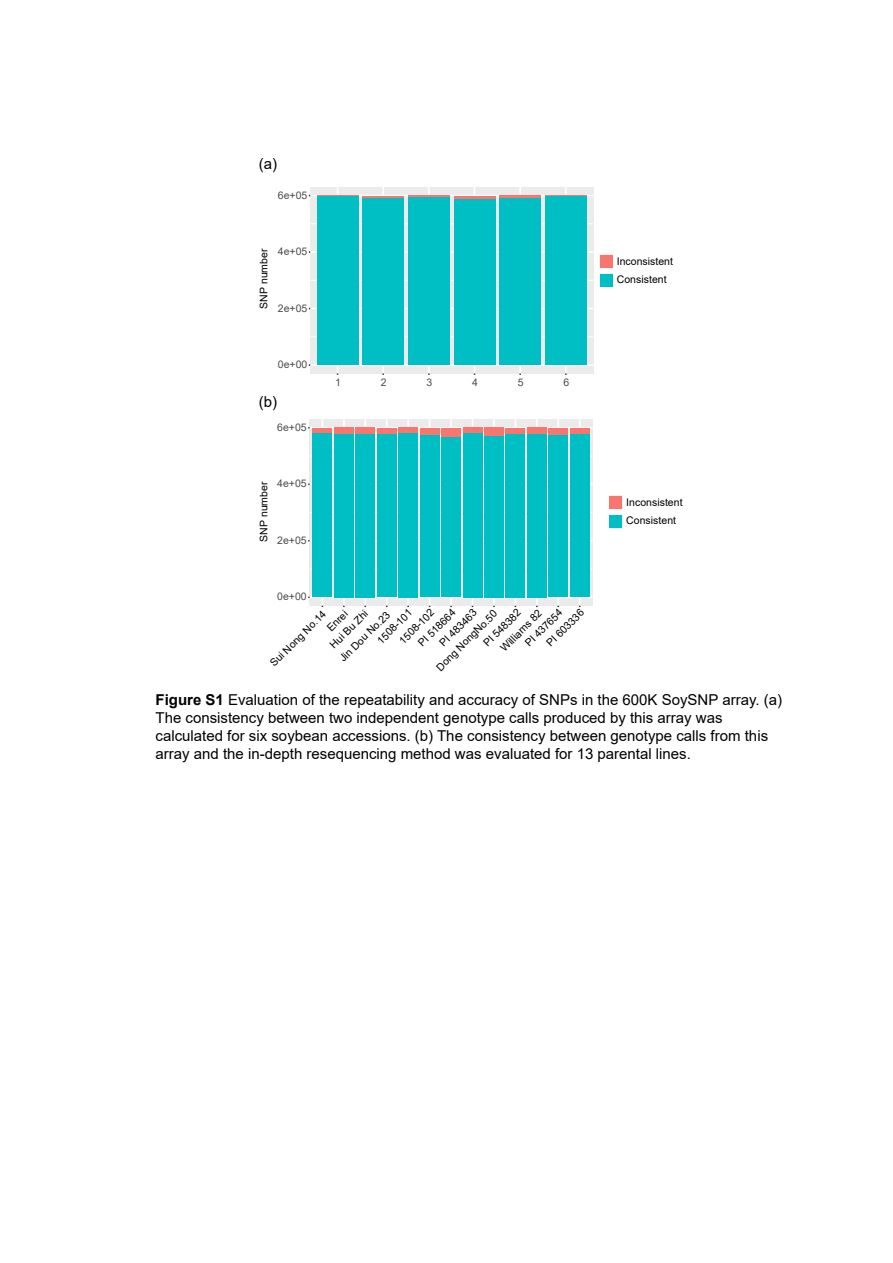
<style>
.page{position:relative;width:893px;height:1263px;background:#fff}
.page>*{position:absolute;margin:0;border:0;box-sizing:border-box;transform-origin:0 0}
.t1{font:15px/18px "Arial";color:#000}
.t2{font:10.5px/14px "Arial";letter-spacing:.005em;color:#000}
.t3{font:10.5px "Arial";color:#4d4d4d}
.s1{font-weight:700}
</style>
<div class="page">
<svg style="left:310px;top:419px;width:283px;height:187px;background:#c4e3e4"></svg>
<hr style="left:310px;top:569px;width:283px;height:1px;background:#fff">
<hr style="left:310px;top:512px;width:283px;height:1px;background:#fff">
<hr style="left:310px;top:456px;width:283px;height:1px;background:#fff">
<hr style="left:310px;top:596px;width:283px;height:2px;background:#fff">
<hr style="left:310px;top:540px;width:283px;height:2px;background:#fff">
<hr style="left:310px;top:483px;width:283px;height:2px;background:#fff">
<hr style="left:310px;top:427px;width:283px;height:2px;background:#fff">
<hr style="left:322px;top:419px;width:1px;height:187px;background:#fff">
<hr style="left:343px;top:419px;width:2px;height:187px;background:#fff">
<hr style="left:364px;top:419px;width:2px;height:187px;background:#fff">
<hr style="left:386px;top:419px;width:2px;height:187px;background:#fff">
<hr style="left:407px;top:419px;width:2px;height:187px;background:#fff">
<hr style="left:429px;top:419px;width:1px;height:187px;background:#fff">
<hr style="left:450px;top:419px;width:2px;height:187px;background:#fff">
<hr style="left:472px;top:419px;width:1px;height:187px;background:#fff">
<hr style="left:493px;top:419px;width:2px;height:187px;background:#fff">
<hr style="left:515px;top:419px;width:1px;height:187px;background:#fff">
<hr style="left:536px;top:419px;width:2px;height:187px;background:#fff">
<hr style="left:557px;top:419px;width:2px;height:187px;background:#fff">
<hr style="left:579px;top:419px;width:1px;height:187px;background:#fff">
<div style="left:313px;top:433px;width:19px;height:164px;background:#00bfc4"></div>
<div style="left:334px;top:434px;width:19px;height:163px;background:#00bfc4"></div>
<div style="left:356px;top:434px;width:19px;height:163px;background:#00bfc4"></div>
<div style="left:377px;top:433px;width:19px;height:164px;background:#00bfc4"></div>
<div style="left:398px;top:433px;width:20px;height:164px;background:#00bfc4"></div>
<div style="left:420px;top:434px;width:19px;height:163px;background:#00bfc4"></div>
<div style="left:441px;top:437px;width:20px;height:160px;background:#00bfc4"></div>
<div style="left:463px;top:433px;width:19px;height:164px;background:#00bfc4"></div>
<div style="left:484px;top:436px;width:20px;height:161px;background:#00bfc4"></div>
<div style="left:506px;top:434px;width:19px;height:163px;background:#00bfc4"></div>
<div style="left:527px;top:434px;width:19px;height:163px;background:#00bfc4"></div>
<div style="left:549px;top:434px;width:19px;height:163px;background:#00bfc4"></div>
<div style="left:570px;top:434px;width:19px;height:163px;background:#00bfc4"></div>
<div style="left:313px;top:428px;width:19px;height:5px;background:#f8766d"></div>
<div style="left:334px;top:428px;width:19px;height:6px;background:#f8766d"></div>
<div style="left:356px;top:428px;width:19px;height:6px;background:#f8766d"></div>
<div style="left:377px;top:428px;width:19px;height:5px;background:#f8766d"></div>
<div style="left:398px;top:428px;width:20px;height:5px;background:#f8766d"></div>
<div style="left:420px;top:428px;width:19px;height:6px;background:#f8766d"></div>
<div style="left:441px;top:428px;width:20px;height:9px;background:#f8766d"></div>
<div style="left:463px;top:428px;width:19px;height:5px;background:#f8766d"></div>
<div style="left:484px;top:428px;width:20px;height:8px;background:#f8766d"></div>
<div style="left:506px;top:428px;width:19px;height:6px;background:#f8766d"></div>
<div style="left:527px;top:428px;width:19px;height:6px;background:#f8766d"></div>
<div style="left:549px;top:428px;width:19px;height:6px;background:#f8766d"></div>
<div style="left:570px;top:428px;width:19px;height:6px;background:#f8766d"></div>
<div style="left:609px;top:496px;width:13px;height:13px;background:#f8766d"></div>
<div style="left:609px;top:515px;width:13px;height:13px;background:#00bfc4"></div>
<div style="left:310px;top:187px;width:283px;height:186px;background:#ebebeb"></div>
<hr style="left:310px;top:336px;width:283px;height:1px;background:#fff">
<hr style="left:310px;top:280px;width:283px;height:1px;background:#fff">
<hr style="left:310px;top:223px;width:283px;height:1px;background:#fff">
<hr style="left:310px;top:364px;width:283px;height:2px;background:#fff">
<hr style="left:310px;top:308px;width:283px;height:1px;background:#fff">
<hr style="left:310px;top:251px;width:283px;height:2px;background:#fff">
<hr style="left:310px;top:195px;width:283px;height:1px;background:#fff">
<hr style="left:337px;top:187px;width:1px;height:186px;background:#fff">
<hr style="left:382px;top:187px;width:2px;height:186px;background:#fff">
<hr style="left:428px;top:187px;width:2px;height:186px;background:#fff">
<hr style="left:474px;top:187px;width:1px;height:186px;background:#fff">
<hr style="left:519px;top:187px;width:2px;height:186px;background:#fff">
<hr style="left:565px;top:187px;width:2px;height:186px;background:#fff">
<div style="left:317px;top:196px;width:41px;height:169px;background:#00bfc4"></div>
<div style="left:363px;top:197px;width:41px;height:168px;background:#00bfc4"></div>
<div style="left:408px;top:197px;width:41px;height:168px;background:#00bfc4"></div>
<div style="left:454px;top:198px;width:41px;height:167px;background:#00bfc4"></div>
<div style="left:500px;top:198px;width:41px;height:167px;background:#00bfc4"></div>
<div style="left:545px;top:196px;width:41px;height:169px;background:#00bfc4"></div>
<hr style="left:317px;top:196px;width:41px;height:1px;background:#f8766d">
<hr style="left:363px;top:196px;width:41px;height:1px;background:#f8766d">
<hr style="left:408px;top:196px;width:41px;height:1px;background:#f8766d">
<hr style="left:454px;top:196px;width:41px;height:2px;background:#f8766d">
<hr style="left:500px;top:196px;width:41px;height:2px;background:#f8766d">
<hr style="left:545px;top:196px;width:41px;height:1px;background:#f8766d">
<svg style="left:600px;top:254px;width:13px;height:14px"></svg>
<div style="left:600px;top:255px;width:12px;height:12px;background:#f8766d"></div>
<div style="left:600px;top:274px;width:13px;height:13px;background:#00bfc4"></div>
<p class="t1" style="left:259px;top:154px;width:20px">(a)</p>
<p class="t3" style="left:278px;top:188px;width:31px">6e+05</p>
<p class="t2" style="left:257px;top:309px;width:62px;rotate:-90deg">SNP number</p>
<p class="t3" style="left:278px;top:244px;width:31px">4e+05</p>
<p class="t3" style="left:278px;top:301px;width:31px">2e+05</p>
<p class="t3" style="left:278px;top:357px;width:31px">0e+00</p>
<p class="t1" style="left:259px;top:393px;width:20px">(b)</p>
<p class="t3" style="left:277px;top:420px;width:31px">6e+05</p>
<p class="t2" style="left:257px;top:542px;width:62px;rotate:-90deg">SNP number</p>
<p class="t3" style="left:277px;top:476px;width:31px">4e+05</p>
<p class="t3" style="left:277px;top:533px;width:31px">2e+05</p>
<p class="t3" style="left:277px;top:589px;width:31px">0e+00</p>
<p class="t3" style="left:335px;top:375px;width:7px">1</p>
<p class="t3" style="left:381px;top:375px;width:7px">2</p>
<p class="t3" style="left:426px;top:375px;width:7px">3</p>
<p class="t3" style="left:472px;top:375px;width:7px">4</p>
<p class="t3" style="left:518px;top:375px;width:7px">5</p>
<p class="t3" style="left:563px;top:375px;width:7px">6</p>
<p class="t2" style="left:267px;top:660px;width:76px;rotate:-45deg">Sui Nong No.14</p>
<p class="t2" style="left:336px;top:655px;width:68px;rotate:-45deg">Jin Dou No.23</p>
<p class="t2" style="left:396px;top:637px;width:46px;rotate:-45deg">1508-102</p>
<p class="t2" style="left:436px;top:640px;width:49px;rotate:-45deg">PI 483463</p>
<p class="t2" style="left:497px;top:645px;width:55px;rotate:-45deg">Williams 82</p>
<p class="t2" style="left:468px;top:627px;width:49px;line-height:16px;text-indent:-51px;rotate:-45deg">Dong NongNo.50<br>PI 548382</p>
<p class="t2" style="left:532px;top:628px;width:49px;line-height:15.1px;text-indent:-15px;rotate:-45deg">PI 437654<br>PI 603336</p>
<p class="t2" style="left:317px;top:631px;width:51px;text-align:center;rotate:-45deg">Enrei<br>Hui Bu Zhi</p>
<p class="t2" style="left:374px;top:637px;width:46px;rotate:-45deg">1508-101</p>
<p class="t2" style="left:415px;top:639px;width:49px;rotate:-45deg">PI 518664</p>
<p class="t2" style="left:617px;top:254px;width:58px">Inconsistent</p>
<p class="t2" style="left:617px;top:272px;width:51px">Consistent</p>
<p class="t2" style="left:626px;top:496px;width:58px">Inconsistent</p>
<p class="t2" style="left:626px;top:513px;width:51px">Consistent</p>
<p class="t1" style="left:156px;top:691px;width:628px"><span class="s1">Figure S1</span> Evaluation of the repeatability and accuracy of SNPs in the 600K SoySNP array. (a)<br>The consistency between two independent genotype calls produced by this array was calculated for six soybean accessions. (b) The consistency between genotype calls from this array and the in-depth resequencing method was evaluated for 13 parental lines.</p>
</div>
